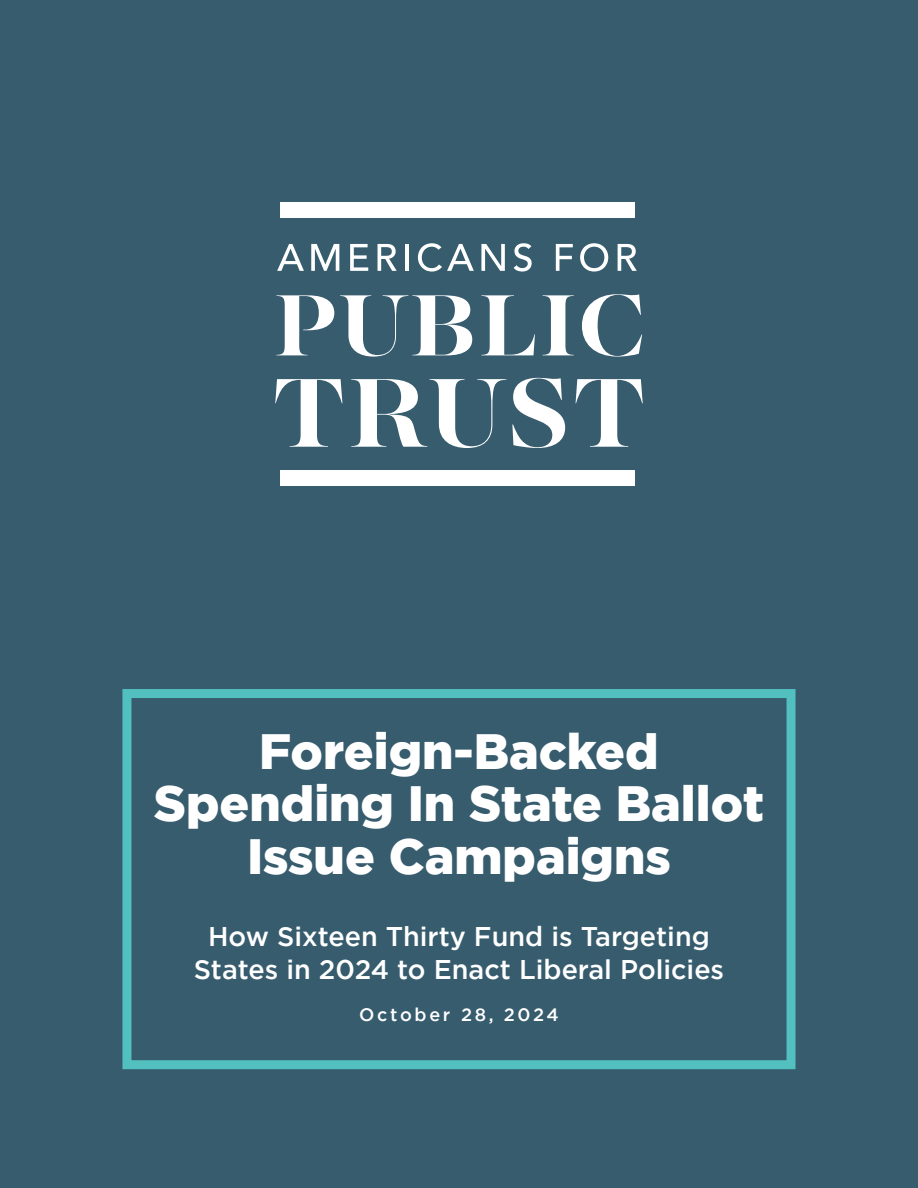
<style>
.page{position:relative;width:918px;height:1188px;background:#365c6e}
.page>*{position:absolute;margin:0;border:0;box-sizing:border-box;transform-origin:0 0}
.t1{font:900 49.5px/52.5px "Gotham";color:#fff;text-align:center}
.t2{font:500 27px/33px "Gotham";color:#fff;text-align:center}
.t3{font:500 18px "Gotham";letter-spacing:.15em;color:#fff}
</style>
<div class="page">
<svg style="left:277px;top:244px;width:27px;height:27px"></svg>
<svg style="left:311px;top:244px;width:28px;height:27px"></svg>
<svg style="left:350px;top:244px;width:18px;height:27px"></svg>
<svg style="left:378px;top:244px;width:19px;height:27px"></svg>
<hr style="left:405px;top:244px;width:4px;height:27px;background:#fff">
<svg style="left:418px;top:243px;width:56px;height:29px"></svg>
<svg style="left:481px;top:244px;width:24px;height:27px"></svg>
<svg style="left:514px;top:243px;width:18px;height:29px"></svg>
<svg style="left:556px;top:244px;width:17px;height:27px"></svg>
<svg style="left:580px;top:243px;width:28px;height:29px"></svg>
<svg style="left:618px;top:244px;width:19px;height:27px"></svg>
<svg style="left:276px;top:295px;width:58px;height:60px"></svg>
<svg style="left:340px;top:295px;width:132px;height:62px"></svg>
<svg style="left:481px;top:295px;width:54px;height:60px"></svg>
<svg style="left:543px;top:295px;width:31px;height:60px"></svg>
<svg style="left:582px;top:294px;width:60px;height:63px"></svg>
<svg style="left:275px;top:379px;width:67px;height:68px"></svg>
<svg style="left:351px;top:379px;width:155px;height:69px"></svg>
<svg style="left:512px;top:378px;width:53px;height:70px"></svg>
<svg style="left:576px;top:379px;width:67px;height:68px"></svg>
<div style="left:281px;top:202px;width:354px;height:16px;background:#fff"></div>
<div style="left:281px;top:471px;width:354px;height:15px;background:#fff"></div>
<div style="left:122px;top:689px;width:674px;height:380px;border:9px solid #53c0c0"></div>
<h1 class="t1" style="left:154px;top:724px;width:612px">Foreign-Backed<br>Spending In State Ballot<br>Issue Campaigns</h1>
<p class="t2" style="left:194px;top:919px;width:532px">How Sixteen Thirty Fund is Targeting<br>States in 2024 to Enact Liberal Policies</p>
<p class="t3" style="left:504px;top:1002px;width:56px">2024</p>
<p class="t3" style="left:359px;top:1002px;width:93px">October</p>
<p class="t3" style="left:461px;top:1002px;width:34px">28,</p>
</div>
